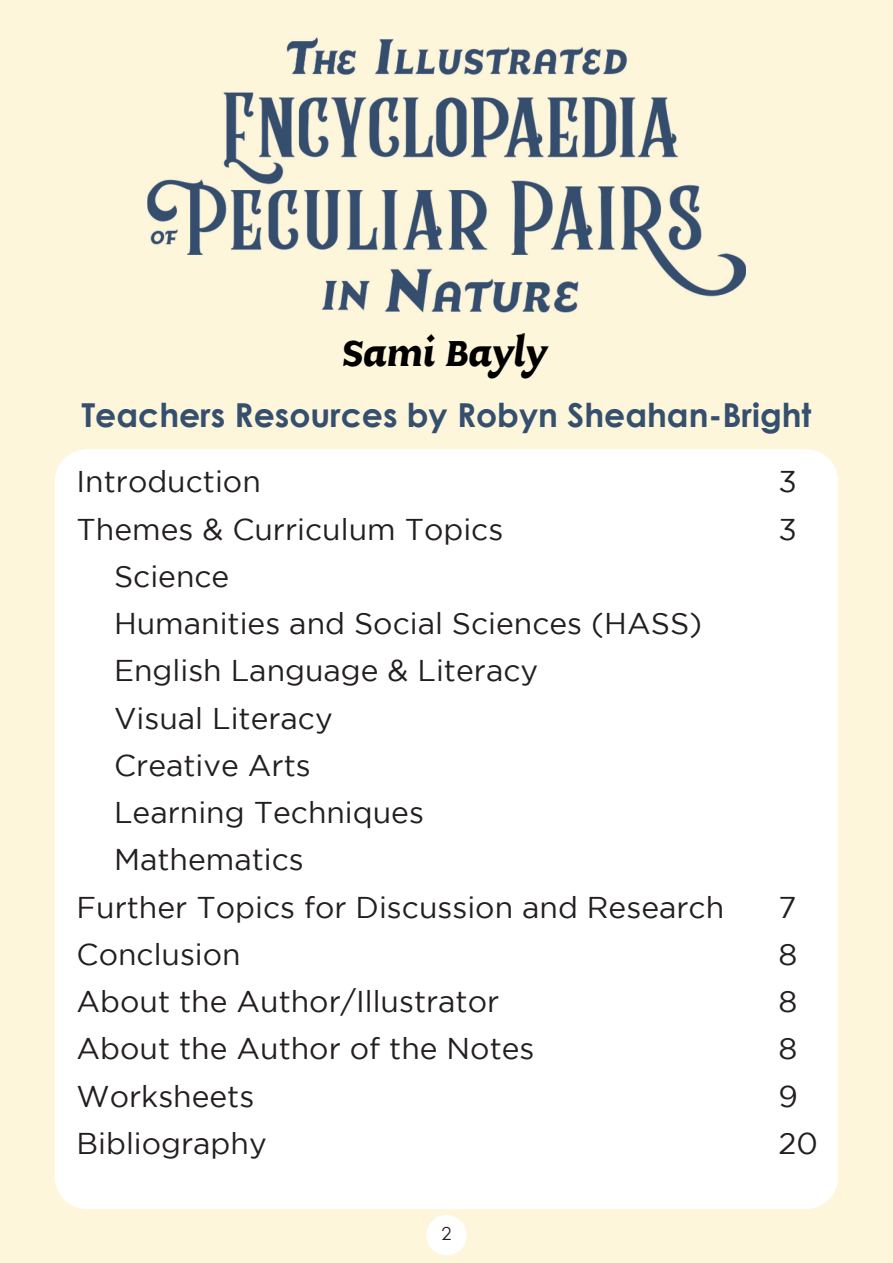
<style>
.page{position:relative;width:893px;height:1263px;background:#fff}
.page>*{position:absolute;margin:0;border:0;box-sizing:border-box;transform-origin:0 0}
.t1{font:italic 45px "Sans Merci";color:#000}
.t2{font:700 33px "Century Gothic";color:#354f6e}
.t3{font:30px "Gotham";color:#231f20}
.t4{font:18px "Century Gothic";color:#231f20}
</style>
<div class="page">
<div style="left:343px;top:334px;width:206px;height:44px;background:#fdf6db"></div>
<img style="left:147px;top:37px;width:599px;height:297px">
<h1 class="t1" style="left:343px;top:329px;width:206px">Sami Bayly</h1>
<p class="t2" style="left:81px;top:390px;width:731px">Teachers Resources by Robyn Sheahan-Bright</p>
<p class="t3" style="left:77px;top:465px;width:186px">Introduction</p>
<p class="t3" style="left:779px;top:465px;width:20px">3</p>
<p class="t3" style="left:77px;top:512px;width:428px">Themes &amp; Curriculum Topics</p>
<p class="t3" style="left:779px;top:512px;width:20px">3</p>
<p class="t3" style="left:114px;top:560px;width:117px">Science</p>
<p class="t3" style="left:114px;top:607px;width:590px">Humanities and Social Sciences (HASS)</p>
<p class="t3" style="left:114px;top:654px;width:426px">English Language &amp; Literacy</p>
<p class="t3" style="left:114px;top:701px;width:220px">Visual Literacy</p>
<p class="t3" style="left:114px;top:749px;width:198px">Creative Arts</p>
<p class="t3" style="left:114px;top:796px;width:311px">Learning Techniques</p>
<p class="t3" style="left:114px;top:843px;width:191px">Mathematics</p>
<p class="t3" style="left:77px;top:890px;width:649px">Further Topics for Discussion and Research</p>
<p class="t3" style="left:779px;top:890px;width:19px">7</p>
<p class="t3" style="left:77px;top:938px;width:166px">Conclusion</p>
<p class="t3" style="left:779px;top:938px;width:20px">8</p>
<p class="t3" style="left:77px;top:985px;width:424px">About the Author/Illustrator</p>
<p class="t3" style="left:779px;top:985px;width:20px">8</p>
<p class="t3" style="left:77px;top:1032px;width:459px">About the Author of the Notes</p>
<p class="t3" style="left:779px;top:1032px;width:20px">8</p>
<p class="t3" style="left:77px;top:1079px;width:179px">Worksheets</p>
<p class="t3" style="left:779px;top:1079px;width:21px">9</p>
<p class="t3" style="left:77px;top:1127px;width:192px">Bibliography</p>
<p class="t3" style="left:779px;top:1127px;width:41px">20</p>
<p class="t4" style="left:441px;top:1221px;width:11px">2</p>
</div>
